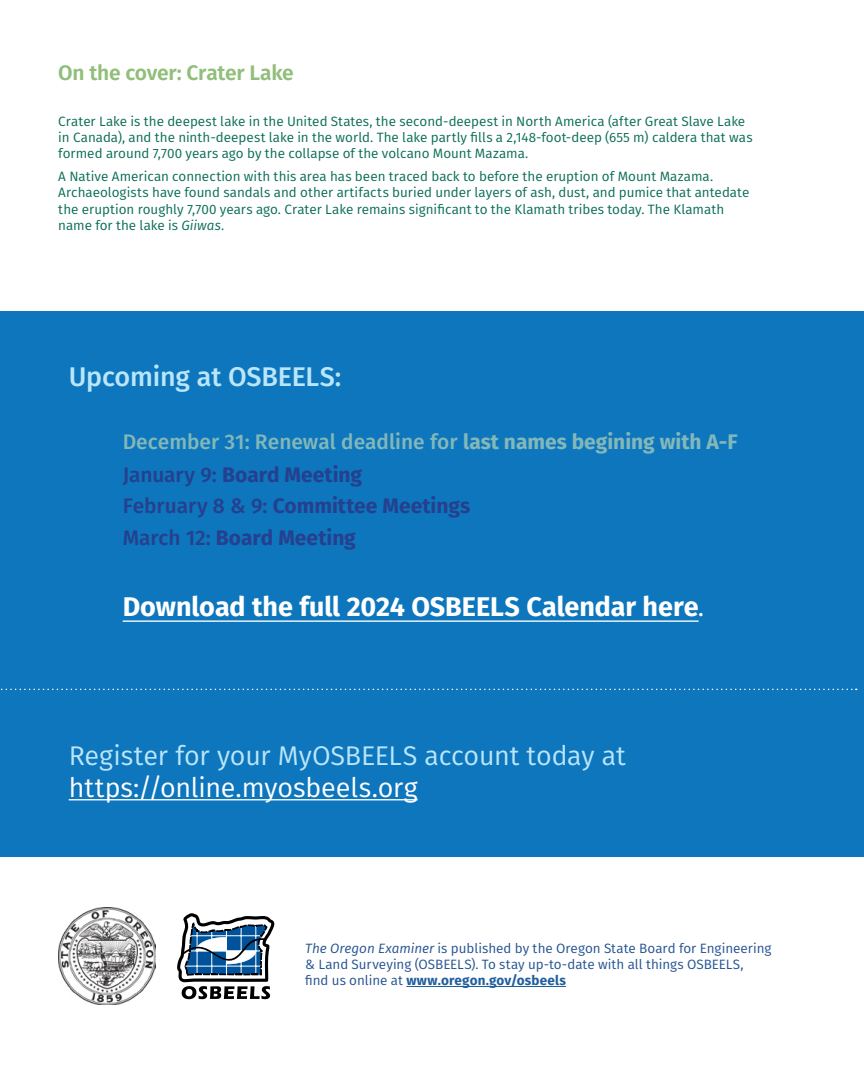
<style>
.page{position:relative;width:864px;height:1080px;background:#fff}
.page>*{position:absolute;margin:0;border:0;box-sizing:border-box;transform-origin:0 0}
.t1{font:700 27px "Fira Sans";letter-spacing:-.005em;color:#fff}
.t2{font:27px "Fira Sans";letter-spacing:-.01em;color:#b9e6fa}
.t3{font:27px "Fira Sans";letter-spacing:-.005em;color:#fff}
.t4{font:500 27px "Fira Sans";letter-spacing:-.005em;color:#b9e6fa}
.t5{font:700 21px/32px "Fira Sans";color:#25408f}
.t6{font:600 21px "Fira Sans";letter-spacing:-.01em;color:#91be7b}
.t7{font:13.5px/16.2px "Fira Sans";color:#0a6d57}
.t8{font:13.5px/16.2px "Fira Sans";color:#255391}
.s1{font-style:italic}
.s2{font-weight:500;color:#83b8ba}
.s3{color:#83b8ba}
.s4{font-weight:500}
.s5{font-weight:500;font-size:21px}
.s6{font-weight:700;color:#215e9e}
</style>
<div class="page">
<hr style="left:406px;top:986px;width:160px;height:1px;background:#215e9e">
<img style="left:58px;top:908px;width:98px;height:97px">
<svg style="left:177px;top:913px;width:97px;height:86px"></svg>
<div style="left:0;top:312px;width:864px;height:545px;background:#0e76bc"></div>
<hr style="left:123px;top:620px;width:576px;height:2px;background:#fff">
<svg style="left:1px;top:689px;width:856px;height:1px"></svg>
<hr style="left:69px;top:799px;width:349px;height:1px;background:#fff">
<h2 class="t6" style="left:58px;top:55px;width:237px">On the cover: Crater Lake</h2>
<p class="t7" style="left:58px;top:113px;width:696px">Crater Lake is the deepest lake in the United States, the second-deepest in North America (after Great Slave Lake in Canada), and the ninth-deepest lake in the world. The lake partly fills a 2,148-foot-deep (655 m) caldera that was formed around 7,700 years ago by the collapse of the volcano Mount Mazama.</p>
<p class="t7" style="left:58px;top:168px;width:693px">A Native American connection with this area has been traced back to before the eruption of Mount Mazama.<br>Archaeologists have found sandals and other artifacts buried under layers of ash, dust, and pumice that antedate the eruption roughly 7,700 years ago. Crater Lake remains significant to the Klamath tribes today. The Klamath name for the lake is <span class="s1">Giiwas</span>.</p>
<h1 class="t4" style="left:69px;top:355px;width:274px">Upcoming at OSBEELS:</h1>
<h2 class="t5" style="left:123px;top:424px;width:617px"><span class="s2">December 31: Renewal deadline for</span> <span class="s3">last names begining with A-F </span><span class="s4">January 9:</span> Board Meeting<br><span class="s4">February 8 &amp; 9:</span> Committee Meetings<br><span class="s4">March 12:</span> Board Meeting</h2>
<h1 class="t1" style="left:123px;top:584px;width:582px">Download the full 2024 OSBEELS Calendar here<span class="s5">.</span></h1>
<h1 class="t2" style="left:69px;top:735px;width:559px">Register for your MyOSBEELS account today at</h1>
<h1 class="t3" style="left:69px;top:768px;width:350px">https://online.myosbeels.org</h1>
<p class="t8" style="left:305px;top:940px;width:468px"><span class="s1">The Oregon Examiner</span> is published by the Oregon State Board for Engineering &amp; Land Surveying (OSBEELS). To stay up-to-date with all things OSBEELS,<br>find us online at <span class="s6">www.oregon.gov/osbeels</span></p>
</div>
